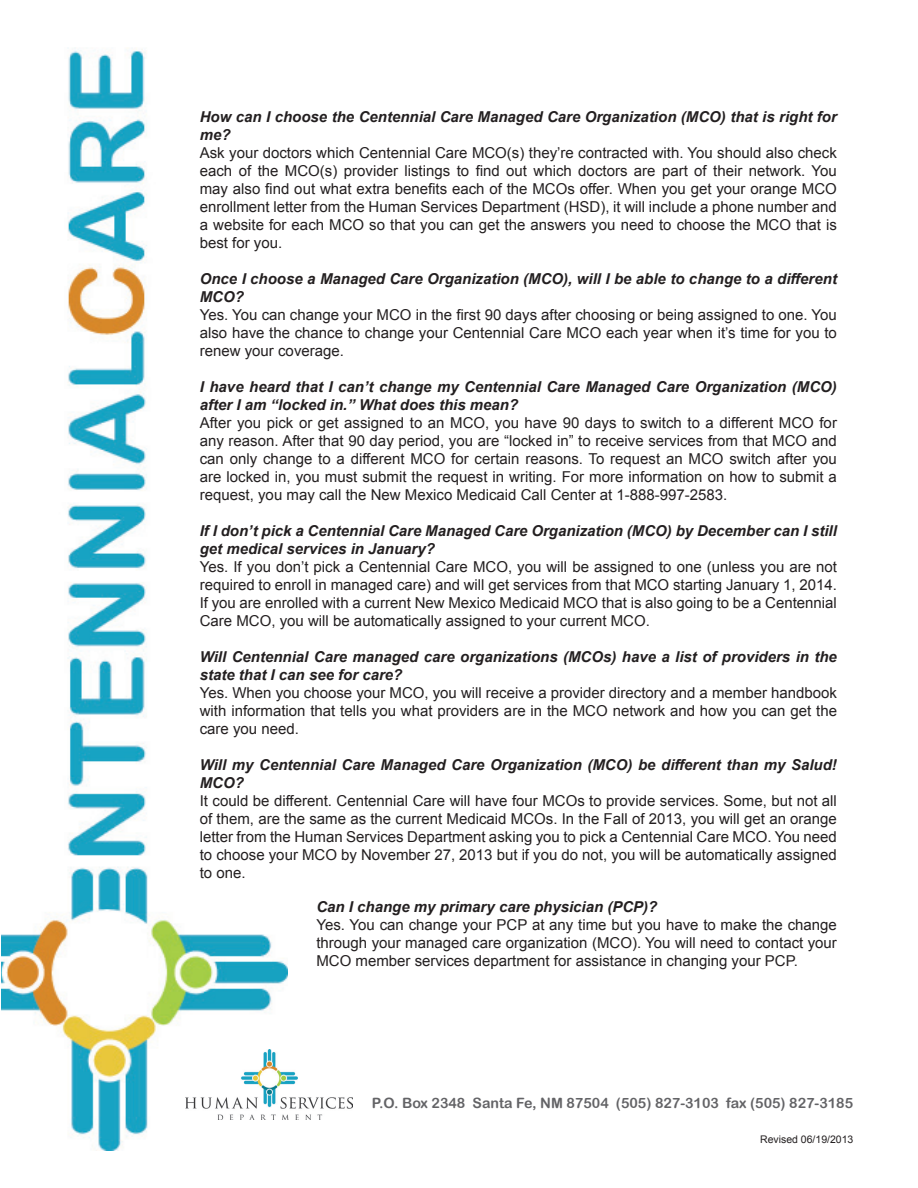
<style>
.page{position:relative;width:918px;height:1188px;background:#fff}
.page>*{position:absolute;margin:0;border:0;box-sizing:border-box;transform-origin:0 0}
.t1{font:15px/18px "Arial";color:#231f20;text-align:justify}
.t2{font:italic 700 15px/18px "Arial";color:#231f20}
.t3{font:14.25px "Arial Rounded MT Bold";color:#636366}
.t4{font:10.5px "Arial";color:#231f20}
</style>
<div class="page">
<img style="left:2px;top:48px;width:286px;height:1103px">
<img style="left:186px;top:1050px;width:167px;height:69px">
<p class="t2" style="left:200px;top:108px;width:639px">How can I choose the Centennial Care Managed Care Organization (MCO) that is right for me?</p>
<p class="t1" style="left:200px;top:144px;width:639px">Ask your doctors which Centennial Care MCO(s) they’re contracted with. You should also check each of the MCO(s) provider listings to find out which doctors are part of their network. You may also find out what extra benefits each of the MCOs offer. When you get your orange MCO enrollment letter from the Human Services Department (HSD), it will include a phone number and a website for each MCO so that you can get the answers you need to choose the MCO that is best for you.</p>
<p class="t2" style="left:200px;top:270px;width:639px">Once I choose a Managed Care Organization (MCO), will I be able to change to a different<br>MCO?</p>
<p class="t1" style="left:200px;top:306px;width:639px">Yes. You can change your MCO in the first 90 days after choosing or being assigned to one. You also have the chance to change your Centennial Care MCO each year when it’s time for you to renew your coverage.</p>
<p class="t2" style="left:200px;top:378px;width:639px">I have heard that I can’t change my Centennial Care Managed Care Organization (MCO) after I am “locked in.” What does this mean?</p>
<p class="t1" style="left:200px;top:414px;width:639px">After you pick or get assigned to an MCO, you have 90 days to switch to a different MCO for any reason. After that 90 day period, you are “locked in” to receive services from that MCO and can only change to a different MCO for certain reasons. To request an MCO switch after you are locked in, you must submit the request in writing. For more information on how to submit a request, you may call the New Mexico Medicaid Call Center at 1-888-997-2583.</p>
<p class="t2" style="left:200px;top:522px;width:639px">If I don’t pick a Centennial Care Managed Care Organization (MCO) by December can I still get medical services in January?</p>
<p class="t1" style="left:200px;top:558px;width:639px">Yes. If you don’t pick a Centennial Care MCO, you will be assigned to one (unless you are not required to enroll in managed care) and will get services from that MCO starting January 1, 2014.<br>If you are enrolled with a current New Mexico Medicaid MCO that is also going to be a Centennial Care MCO, you will be automatically assigned to your current MCO.</p>
<p class="t2" style="left:200px;top:648px;width:639px">Will Centennial Care managed care organizations (MCOs) have a list of providers in the state that I can see for care?</p>
<p class="t1" style="left:200px;top:684px;width:639px">Yes. When you choose your MCO, you will receive a provider directory and a member handbook with information that tells you what providers are in the MCO network and how you can get the care you need.</p>
<p class="t2" style="left:200px;top:756px;width:639px">Will my Centennial Care Managed Care Organization (MCO) be different than my Salud!<br>MCO?</p>
<p class="t1" style="left:200px;top:792px;width:639px">It could be different. Centennial Care will have four MCOs to provide services. Some, but not all of them, are the same as the current Medicaid MCOs. In the Fall of 2013, you will get an orange letter from the Human Services Department asking you to pick a Centennial Care MCO. You need to choose your MCO by November 27, 2013 but if you do not, you will be automatically assigned to one.</p>
<p class="t2" style="left:316px;top:899px;width:342px">Can I change my primary care physician (PCP)?</p>
<p class="t1" style="left:316px;top:916px;width:522px">Yes. You can change your PCP at any time but you have to make the change through your managed care organization (MCO). You will need to contact your MCO member services department for assistance in changing your PCP.</p>
<p class="t3" style="left:372px;top:1095px;width:483px">P.O. Box 2348 Santa Fe, NM 87504 (505) 827-3103 fax (505) 827-3185</p>
<p class="t4" style="left:760px;top:1133px;width:95px">Revised 06/19/2013</p>
</div>
